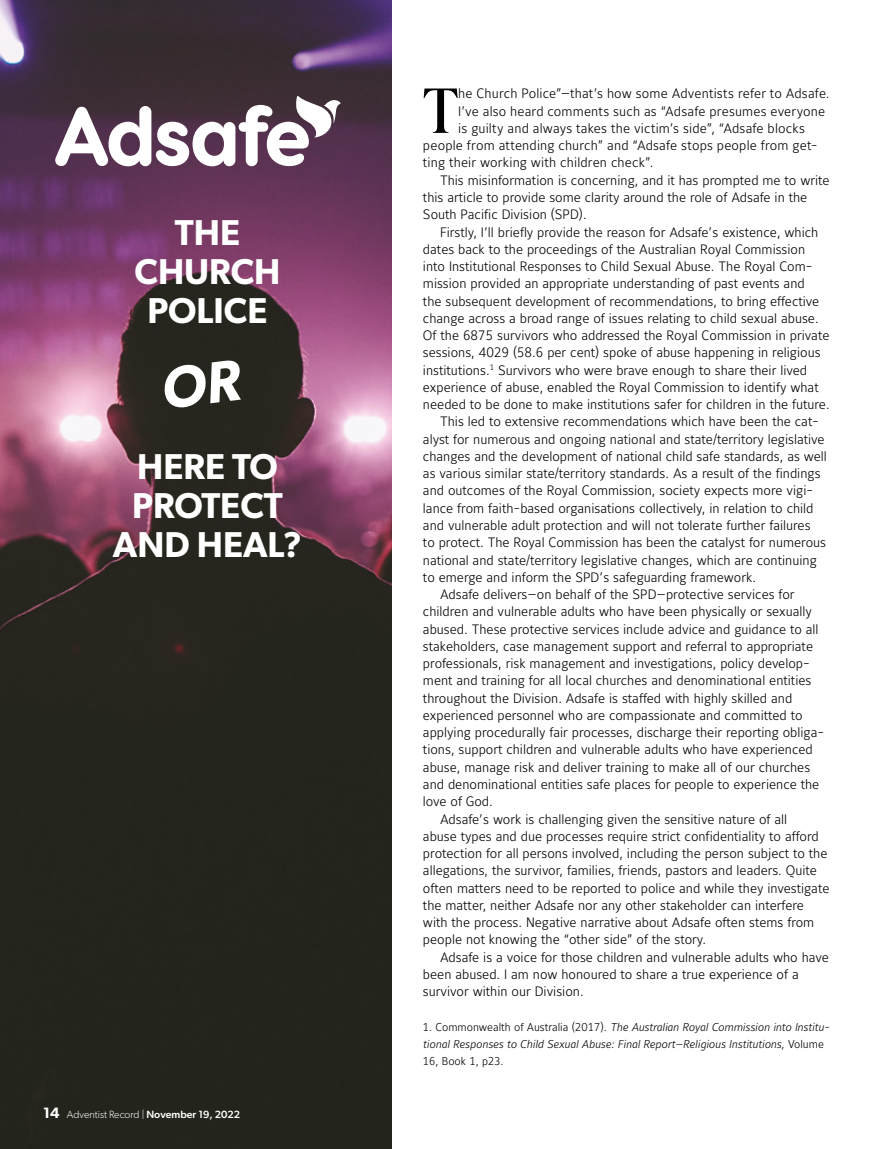
<style>
.page{position:relative;width:872px;height:1149px;background:#fff}
.page>*{position:absolute;margin:0;border:0;box-sizing:border-box;transform-origin:0 0}
.t1{font:60.9px "Ivy Presto Headline";color:#000}
.t2{font:600 36px/39px "Gibson";color:#fff;text-align:center}
.t3{font:13.5px "Maurea Light Tf";color:#000}
.t4{font:11.25px/17.2px "Maurea Light Italic Tf";color:#000}
.t5{font:11.25px "Maurea Light Tf";color:#000}
.t6{font:300 10.5px "Gibson";color:#fff}
.s1{font-weight:600;font-size:15px}
.s2{font-weight:500}
.s3{font-family:"Maurea Light Tf"}
</style>
<div class="page">
<img style="left:0;top:0;width:392px;height:1148px">
<svg style="left:55px;top:95px;width:286px;height:71px"></svg>
<div style="left:162px;top:359px;width:81px;height:50px;background:#26261e"></div>
<h2 class="t2" style="left:135px;top:212px;width:147px">THE<br>CHURCH<br>POLICE</h2>
<h2 class="t2" style="left:113px;top:446px;width:191px">HERE TO<br>PROTECT<br>AND HEAL?</h2>
<p class="t6" style="left:43px;top:1107px;width:199px"><span class="s1">14</span> Adventist Record | <span class="s2">November 19, 2022</span></p>
<h1 class="t1" style="left:423px;top:67px;width:37px">T</h1>
<p class="t3" style="left:458px;top:86px;width:373px">he Church Police”—that’s how some Adventists refer to Adsafe.</p>
<p class="t3" style="left:458px;top:103px;width:368px">I’ve also heard comments such as “Adsafe presumes everyone</p>
<p class="t3" style="left:458px;top:121px;width:348px">is guilty and always takes the victim’s side”, “Adsafe blocks</p>
<p class="t3" style="left:423px;top:138px;width:396px">people from attending church” and “Adsafe stops people from get-</p>
<p class="t3" style="left:423px;top:155px;width:232px">ting their working with children check”.</p>
<p class="t3" style="left:440px;top:172px;width:391px">This misinformation is concerning, and it has prompted me to write</p>
<p class="t3" style="left:423px;top:190px;width:386px">this article to provide some clarity around the role of Adsafe in the</p>
<p class="t3" style="left:423px;top:207px;width:165px">South Pacific Division (SPD).</p>
<p class="t3" style="left:440px;top:224px;width:380px">Firstly, I’ll briefly provide the reason for Adsafe’s existence, which</p>
<p class="t3" style="left:423px;top:241px;width:384px">dates back to the proceedings of the Australian Royal Commission</p>
<p class="t3" style="left:423px;top:259px;width:391px">into Institutional Responses to Child Sexual Abuse. The Royal Com-</p>
<p class="t3" style="left:423px;top:276px;width:383px">mission provided an appropriate understanding of past events and</p>
<p class="t3" style="left:423px;top:293px;width:398px">the subsequent development of recommendations, to bring effective</p>
<p class="t3" style="left:423px;top:310px;width:397px">change across a broad range of issues relating to child sexual abuse.</p>
<p class="t3" style="left:423px;top:328px;width:408px">Of the 6875 survivors who addressed the Royal Commission in private</p>
<p class="t3" style="left:423px;top:345px;width:399px">sessions, 4029 (58.6 per cent) spoke of abuse happening in religious</p>
<p class="t3" style="left:423px;top:362px;width:385px">institutions.<sup>1</sup> Survivors who were brave enough to share their lived</p>
<p class="t3" style="left:423px;top:379px;width:397px">experience of abuse, enabled the Royal Commission to identify what</p>
<p class="t3" style="left:423px;top:397px;width:408px">needed to be done to make institutions safer for children in the future.</p>
<p class="t3" style="left:440px;top:414px;width:380px">This led to extensive recommendations which have been the cat-</p>
<p class="t3" style="left:423px;top:431px;width:403px">alyst for numerous and ongoing national and state/territory legislative</p>
<p class="t3" style="left:423px;top:448px;width:405px">changes and the development of national child safe standards, as well</p>
<p class="t3" style="left:423px;top:466px;width:399px">as various similar state/territory standards. As a result of the findings</p>
<p class="t3" style="left:423px;top:483px;width:392px">and outcomes of the Royal Commission, society expects more vigi-</p>
<p class="t3" style="left:423px;top:500px;width:392px">lance from faith-based organisations collectively, in relation to child</p>
<p class="t3" style="left:423px;top:517px;width:389px">and vulnerable adult protection and will not tolerate further failures</p>
<p class="t3" style="left:423px;top:535px;width:405px">to protect. The Royal Commission has been the catalyst for numerous</p>
<p class="t3" style="left:423px;top:552px;width:395px">national and state/territory legislative changes, which are continuing</p>
<p class="t3" style="left:423px;top:569px;width:334px">to emerge and inform the SPD’s safeguarding framework.</p>
<p class="t3" style="left:440px;top:586px;width:356px">Adsafe delivers—on behalf of the SPD—protective services for</p>
<p class="t3" style="left:423px;top:604px;width:390px">children and vulnerable adults who have been physically or sexually</p>
<p class="t3" style="left:423px;top:621px;width:397px">abused. These protective services include advice and guidance to all</p>
<p class="t3" style="left:423px;top:638px;width:391px">stakeholders, case management support and referral to appropriate</p>
<p class="t3" style="left:423px;top:655px;width:388px">professionals, risk management and investigations, policy develop-</p>
<p class="t3" style="left:423px;top:673px;width:390px">ment and training for all local churches and denominational entities</p>
<p class="t3" style="left:423px;top:690px;width:371px">throughout the Division. Adsafe is staffed with highly skilled and</p>
<p class="t3" style="left:423px;top:707px;width:381px">experienced personnel who are compassionate and committed to</p>
<p class="t3" style="left:423px;top:724px;width:402px">applying procedurally fair processes, discharge their reporting obliga-</p>
<p class="t3" style="left:423px;top:742px;width:391px">tions, support children and vulnerable adults who have experienced</p>
<p class="t3" style="left:423px;top:759px;width:389px">abuse, manage risk and deliver training to make all of our churches</p>
<p class="t3" style="left:423px;top:776px;width:398px">and denominational entities safe places for people to experience the</p>
<p class="t3" style="left:423px;top:793px;width:71px">love of God.</p>
<p class="t3" style="left:440px;top:811px;width:349px">Adsafe’s work is challenging given the sensitive nature of all</p>
<p class="t3" style="left:423px;top:828px;width:397px">abuse types and due processes require strict confidentiality to afford</p>
<p class="t3" style="left:423px;top:845px;width:406px">protection for all persons involved, including the person subject to the</p>
<p class="t3" style="left:423px;top:862px;width:395px">allegations, the survivor, families, friends, pastors and leaders. Quite</p>
<p class="t3" style="left:423px;top:880px;width:408px">often matters need to be reported to police and while they investigate</p>
<p class="t3" style="left:423px;top:897px;width:382px">the matter, neither Adsafe nor any other stakeholder can interfere</p>
<p class="t3" style="left:423px;top:914px;width:393px">with the process. Negative narrative about Adsafe often stems from</p>
<p class="t3" style="left:423px;top:931px;width:285px">people not knowing the “other side” of the story.</p>
<p class="t3" style="left:440px;top:949px;width:390px">Adsafe is a voice for those children and vulnerable adults who have</p>
<p class="t3" style="left:423px;top:966px;width:377px">been abused. I am now honoured to share a true experience of a</p>
<p class="t3" style="left:423px;top:983px;width:162px">survivor within our Division.</p>
<p class="t4" style="left:423px;top:1018px;width:408px"><span class="s3">1. Commonwealth of Australia (2017).</span> The Australian Royal Commission into Institu&shy;tional Responses to Child Sexual Abuse: Final Report—Religious Institutions, <span class="s3">Volume</span></p>
<p class="t5" style="left:423px;top:1054px;width:82px">16, Book 1, p23.</p>
</div>
